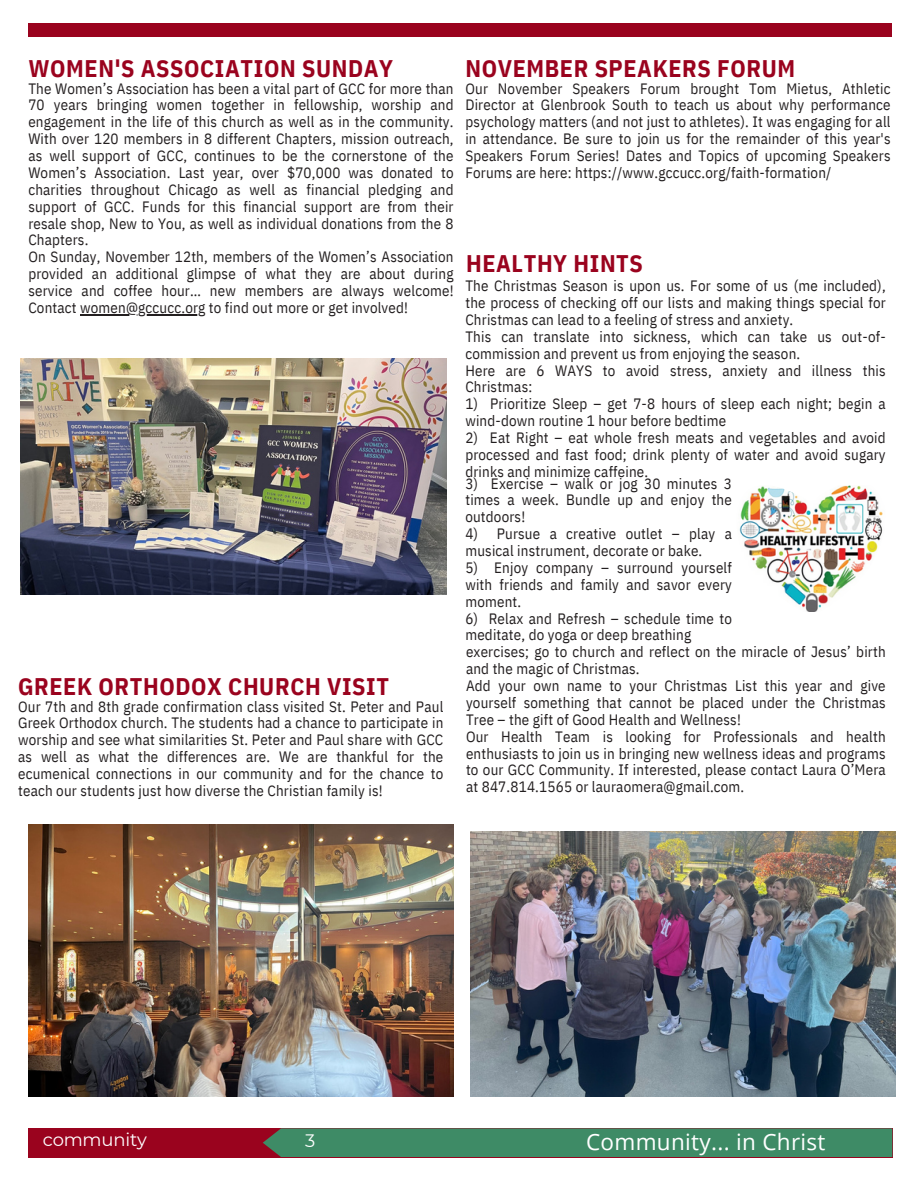
<style>
.page{position:relative;width:918px;height:1188px;background:#fff}
.page>*{position:absolute;margin:0;border:0;box-sizing:border-box;transform-origin:0 0}
.t1{font:700 24px "IBM Plex Sans Cond";letter-spacing:.025em;color:#9a031e}
.t2{font:22.5px "Open Sans";letter-spacing:.015em;color:#fff}
.t3{font:18px "Montserrat";letter-spacing:-.01em;color:#fff}
.t4{font:15px/16.8px "IBM Plex Sans Cond";letter-spacing:.01em;color:#231f20;text-align:justify}
</style>
<div class="page">
<div style="left:28px;top:23px;width:864px;height:14px;background:#9a031e"></div>
<div style="left:28px;top:1128px;width:864px;height:29px;background:#9a031e"></div>
<div style="left:263px;top:1128px;width:629px;height:29px;background:#3e8b66"></div>
<img style="left:470px;top:832px;width:426px;height:264px">
<img style="left:28px;top:824px;width:426px;height:272px">
<img style="left:739px;top:485px;width:144px;height:127px">
<img style="left:21px;top:358px;width:425px;height:236px">
<hr style="left:80px;top:314px;width:126px;height:1px;background:#231f20">
<p class="t1" style="left:28px;top:52px;width:366px">WOMEN'S ASSOCIATION SUNDAY</p>
<p class="t4" style="left:28px;top:80px;width:427px">The Women’s Association has been a vital part of GCC for more than 70 years bringing women together in fellowship, worship and engagement in the life of this church as well as in the community.<br>With over 120 members in 8 different Chapters, mission outreach, as well support of GCC, continues to be the cornerstone of the Women’s Association. Last year, over $70,000 was donated to charities throughout Chicago as well as financial pledging and support of GCC. Funds for this financial support are from their resale shop, New to You, as well as individual donations from the 8<br>Chapters.</p>
<p class="t4" style="left:28px;top:248px;width:427px">On Sunday, November 12th, members of the Women’s Association provided an additional glimpse of what they are about during service and coffee hour… new members are always welcome!<br>Contact women@gccucc.org to find out more or get involved!</p>
<p class="t1" style="left:18px;top:670px;width:372px">GREEK ORTHODOX CHURCH VISIT</p>
<p class="t4" style="left:18px;top:698px;width:427px">Our 7th and 8th grade confirmation class visited St. Peter and Paul Greek Orthodox church. The students had a chance to participate in worship and see what similarities St. Peter and Paul share with GCC as well as what the differences are. We are thankful for the ecumenical connections in our community and for the chance to teach our students just how diverse the Christian family is!</p>
<p class="t1" style="left:465px;top:52px;width:331px">NOVEMBER SPEAKERS FORUM</p>
<p class="t4" style="left:465px;top:80px;width:427px">Our November Speakers Forum brought Tom Mietus, Athletic Director at Glenbrook South to teach us about why performance psychology matters (and not just to athletes). It was engaging for all in attendance. Be sure to join us for the remainder of this year's Speakers Forum Series! Dates and Topics of upcoming Speakers Forums are here: https://www.gccucc.org/faith-formation/</p>
<p class="t1" style="left:466px;top:248px;width:178px">HEALTHY HINTS</p>
<p class="t4" style="left:465px;top:277px;width:422px">The Christmas Season is upon us. For some of us (me included), the process of checking off our lists and making things special for Christmas can lead to a feeling of stress and anxiety.</p>
<p class="t4" style="left:465px;top:328px;width:422px">This can translate into sickness, which can take us out-of&shy;commission and prevent us from enjoying the season.</p>
<p class="t4" style="left:465px;top:362px;width:422px">Here are 6 WAYS to avoid stress, anxiety and illness this<br>Christmas:</p>
<p class="t4" style="left:465px;top:395px;width:422px">1) Prioritize Sleep – get 7-8 hours of sleep each night; begin a wind-down routine 1 hour before bedtime</p>
<p class="t4" style="left:465px;top:429px;width:422px">2) Eat Right – eat whole fresh meats and vegetables and avoid processed and fast food; drink plenty of water and avoid sugary drinks and minimize caffeine.</p>
<p class="t4" style="left:465px;top:475px;width:268px">3) Exercise – walk or jog 30 minutes 3 times a week. Bundle up and enjoy the outdoors!</p>
<p class="t4" style="left:465px;top:525px;width:268px">4) Pursue a creative outlet – play a musical instrument, decorate or bake.</p>
<p class="t4" style="left:465px;top:559px;width:268px">5) Enjoy company – surround yourself with friends and family and savor every moment.</p>
<p class="t4" style="left:465px;top:610px;width:268px">6) Relax and Refresh – schedule time to meditate, do yoga or deep breathing</p>
<p class="t4" style="left:466px;top:643px;width:421px">exercises; go to church and reflect on the miracle of Jesus’ birth and the magic of Christmas.</p>
<p class="t4" style="left:466px;top:677px;width:421px">Add your own name to your Christmas List this year and give yourself something that cannot be placed under the Christmas Tree – the gift of Good Health and Wellness!</p>
<p class="t4" style="left:466px;top:728px;width:421px">Our Health Team is looking for Professionals and health enthusiasts to join us in bringing new wellness ideas and programs to our GCC Community. If interested, please contact Laura O’Mera at 847.814.1565 or lauraomera@gmail.com.</p>
<p class="t3" style="left:43px;top:1128px;width:106px">community</p>
<p class="t2" style="left:586px;top:1126px;width:241px">Community... in Christ</p>
<p class="t3" style="left:305px;top:1129px;width:12px">3</p>
</div>
